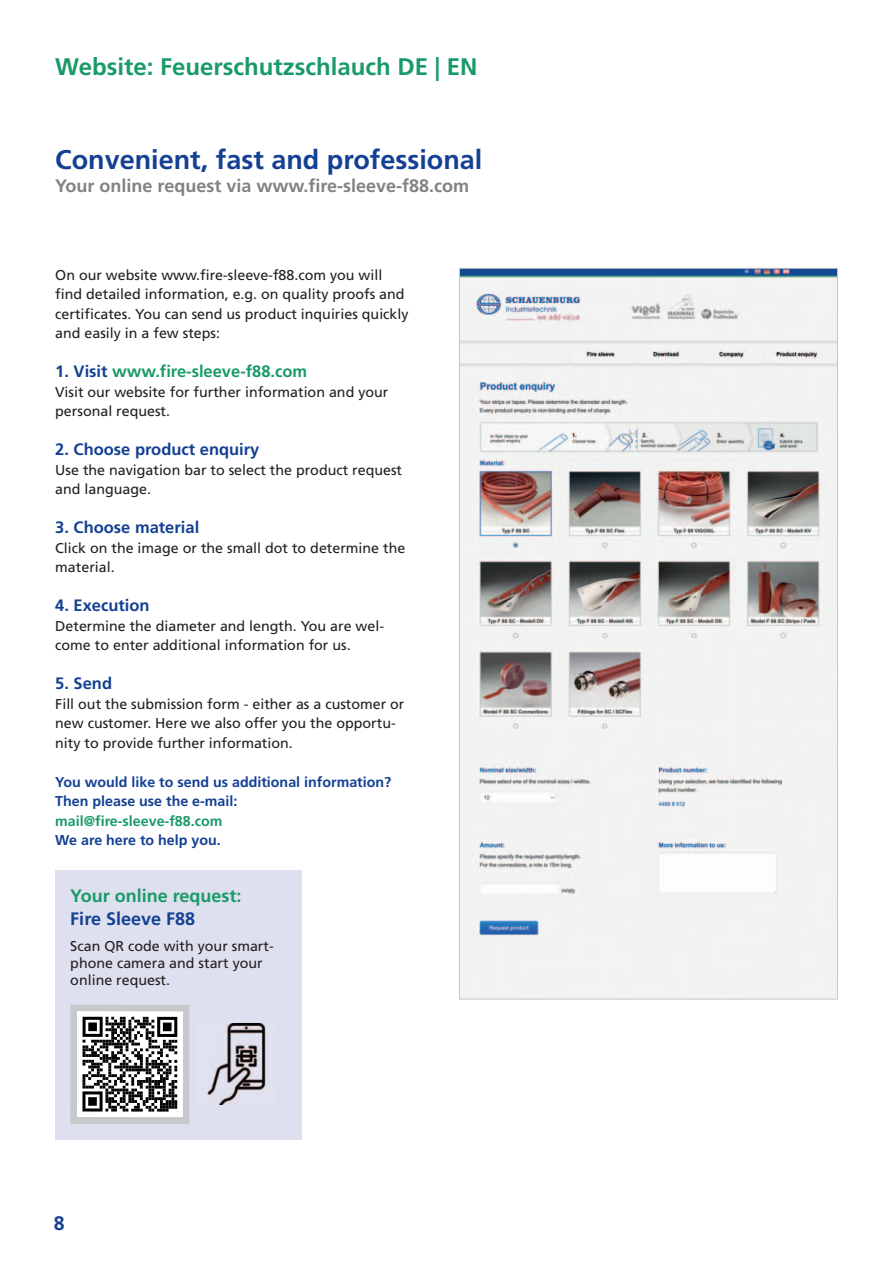
<style>
.page{position:relative;width:893px;height:1263px;background:#fff}
.page>*{position:absolute;margin:0;border:0;box-sizing:border-box;transform-origin:0 0}
.t1{font:700 27px "Frutiger";color:#144093}
.t2{font:700 24px "Frutiger";color:#199a68}
.t3{font:700 19.5px "Frutiger";color:#144093}
.t4{font:700 18px "Frutiger";color:#808285}
.t5{font:700 18px "Frutiger";color:#199a68}
.t6{font:700 18px "Frutiger";color:#144093}
.t7{font:700 16.5px "Frutiger";color:#144093}
.t8{font:700 16.5px "Frutiger";color:#199a68}
.t9{font:14.25px/19.5px "Frutiger";color:#231f20}
.t10{font:700 14.25px/19.5px "Frutiger";color:#144093}
.t11{font:700 14.25px/19.5px "Frutiger";color:#199a68}
.s1{color:#144093}
</style>
<div class="page">
<img style="left:461px;top:270px;width:375px;height:727px">
<div style="left:55px;top:870px;width:247px;height:270px;background:#dfe0ef"></div>
<div style="left:70px;top:1005px;width:120px;height:119px;background:#c7c8ca"></div>
<div style="left:77px;top:1011px;width:106px;height:106px;background:#fff"></div>
<svg style="left:82px;top:1017px;width:95px;height:94px"></svg>
<div style="left:88px;top:1022px;width:9px;height:9px;background:#000"></div>
<div style="left:163px;top:1022px;width:9px;height:9px;background:#000"></div>
<div style="left:88px;top:1097px;width:9px;height:9px;background:#000"></div>
<img style="left:207px;top:1023px;width:59px;height:82px">
<p class="t2" style="left:55px;top:57px;width:424px">Website: Feuerschutzschlauch DE | EN</p>
<p class="t1" style="left:55px;top:149px;width:429px">Convenient, fast and professional</p>
<p class="t4" style="left:55px;top:178px;width:415px">Your online request via www.fire-sleeve-f88.com</p>
<p class="t9" style="left:55px;top:266px;width:355px">On our website www.fire-sleeve-f88.com you will find detailed information, e.g. on quality proofs and certificates. You can send us product inquiries quickly and easily in a few steps:</p>
<p class="t8" style="left:55px;top:365px;width:253px"><span class="s1">1. Visit</span> www.fire-sleeve-f88.com</p>
<p class="t9" style="left:55px;top:383px;width:335px">Visit our website for further information and your personal request.</p>
<p class="t7" style="left:55px;top:443px;width:206px">2. Choose product enquiry</p>
<p class="t9" style="left:55px;top:461px;width:348px">Use the navigation bar to select the product request and language.</p>
<p class="t7" style="left:55px;top:521px;width:145px">3. Choose material</p>
<p class="t9" style="left:55px;top:539px;width:352px">Click on the image or the small dot to determine the material.</p>
<p class="t7" style="left:55px;top:599px;width:96px">4. Execution</p>
<p class="t9" style="left:55px;top:617px;width:330px">Determine the diameter and length. You are wel&shy;come to enter additional information for us.</p>
<p class="t7" style="left:55px;top:677px;width:58px">5. Send</p>
<p class="t9" style="left:55px;top:695px;width:351px">Fill out the submission form - either as a customer or new customer. Here we also offer you the opportu&shy;nity to provide further information.</p>
<p class="t10" style="left:55px;top:773px;width:338px">You would like to send us additional information?<br>Then please use the e-mail:</p>
<p class="t11" style="left:55px;top:812px;width:169px">mail@fire-sleeve-f88.com<br><span class="s1">We are here to help you.</span></p>
<p class="t5" style="left:70px;top:888px;width:173px">Your online request:</p>
<p class="t9" style="left:70px;top:938px;width:205px;line-height:17.1px">Scan QR code with your smart&shy;phone camera and start your online request.</p>
<p class="t6" style="left:70px;top:911px;width:126px">Fire Sleeve F88</p>
<p class="t3" style="left:54px;top:1216px;width:12px">8</p>
</div>
